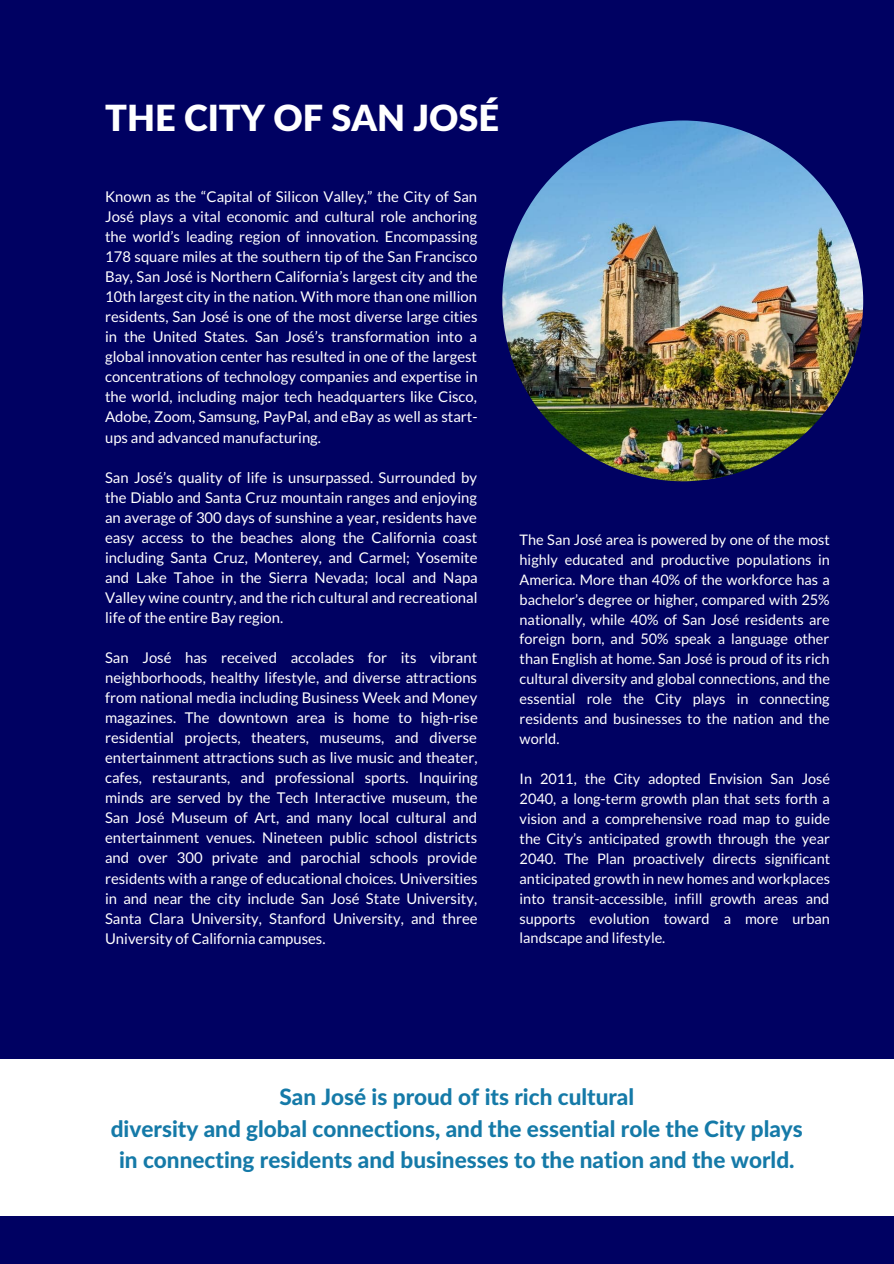
<style>
.page{position:relative;width:894px;height:1264px;background:#fff}
.page>*{position:absolute;margin:0;border:0;box-sizing:border-box;transform-origin:0 0}
.t1{font:900 36px "Lato Latin";color:#fff}
.t2{font:800 22.5px/31.5px "Lato Latin";color:#157aa8;text-align:center}
.t3{font:14.85px/20.1px "Lato";color:#fff;text-align:justify}
.t4{font:14.55px/20px "Lato";color:#fff;text-align:justify}
</style>
<div class="page">
<div style="left:0;top:0;width:893px;height:1263px;background:#000162"></div>
<div style="left:0;top:1059px;width:893px;height:157px;background:#fff"></div>
<img style="left:502px;top:120px;width:360px;height:361px;border-radius:50%">
<p class="t1" style="left:105px;top:102px;width:395px">THE CITY OF SAN JOSÉ</p>
<p class="t3" style="left:105px;top:186px;width:374px">Known as the “Capital of Silicon Valley,” the City of San José plays a vital economic and cultural role anchoring the world’s leading region of innovation. Encompassing 178 square miles at the southern tip of the San Francisco Bay, San José is Northern California’s largest city and the 10th largest city in the nation. With more than one million residents, San José is one of the most diverse large cities in the United States. San José’s transformation into a global innovation center has resulted in one of the largest concentrations of technology companies and expertise in the world, including major tech headquarters like Cisco, Adobe, Zoom, Samsung, PayPal, and eBay as well as start&shy;ups and advanced manufacturing.</p>
<p class="t3" style="left:105px;top:467px;width:374px">San José’s quality of life is unsurpassed. Surrounded by the Diablo and Santa Cruz mountain ranges and enjoying an average of 300 days of sunshine a year, residents have easy access to the beaches along the California coast including Santa Cruz, Monterey, and Carmel; Yosemite and Lake Tahoe in the Sierra Nevada; local and Napa Valley wine country, and the rich cultural and recreational life of the entire Bay region.</p>
<p class="t3" style="left:105px;top:647px;width:374px">San José has received accolades for its vibrant neighborhoods, healthy lifestyle, and diverse attractions from national media including Business Week and Money magazines. The downtown area is home to high-rise residential projects, theaters, museums, and diverse entertainment attractions such as live music and theater, cafes, restaurants, and professional sports. Inquiring minds are served by the Tech Interactive museum, the San José Museum of Art, and many local cultural and entertainment venues. Nineteen public school districts and over 300 private and parochial schools provide residents with a range of educational choices. Universities in and near the city include San José State University, Santa Clara University, Stanford University, and three University of California campuses.</p>
<p class="t4" style="left:519px;top:529px;width:312px">The San José area is powered by one of the most highly educated and productive populations in America. More than 40% of the workforce has a bachelor’s degree or higher, compared with 25% nationally, while 40% of San José residents are foreign born, and 50% speak a language other than English at home. San José is proud of its rich cultural diversity and global connections, and the essential role the City plays in connecting residents and businesses to the nation and the world.</p>
<p class="t4" style="left:519px;top:768px;width:312px">In 2011, the City adopted Envision San José 2040, a long-term growth plan that sets forth a vision and a comprehensive road map to guide the City’s anticipated growth through the year 2040. The Plan proactively directs significant anticipated growth in new homes and workplaces into transit-accessible, infill growth areas and supports evolution toward a more urban landscape and lifestyle.</p>
<p class="t2" style="left:279px;top:1082px;width:356px">San José is proud of its rich cultural</p>
<p class="t2" style="left:111px;top:1114px;width:693px">diversity and global connections, and the essential role the City plays in connecting residents and businesses to the nation and the world.</p>
</div>
